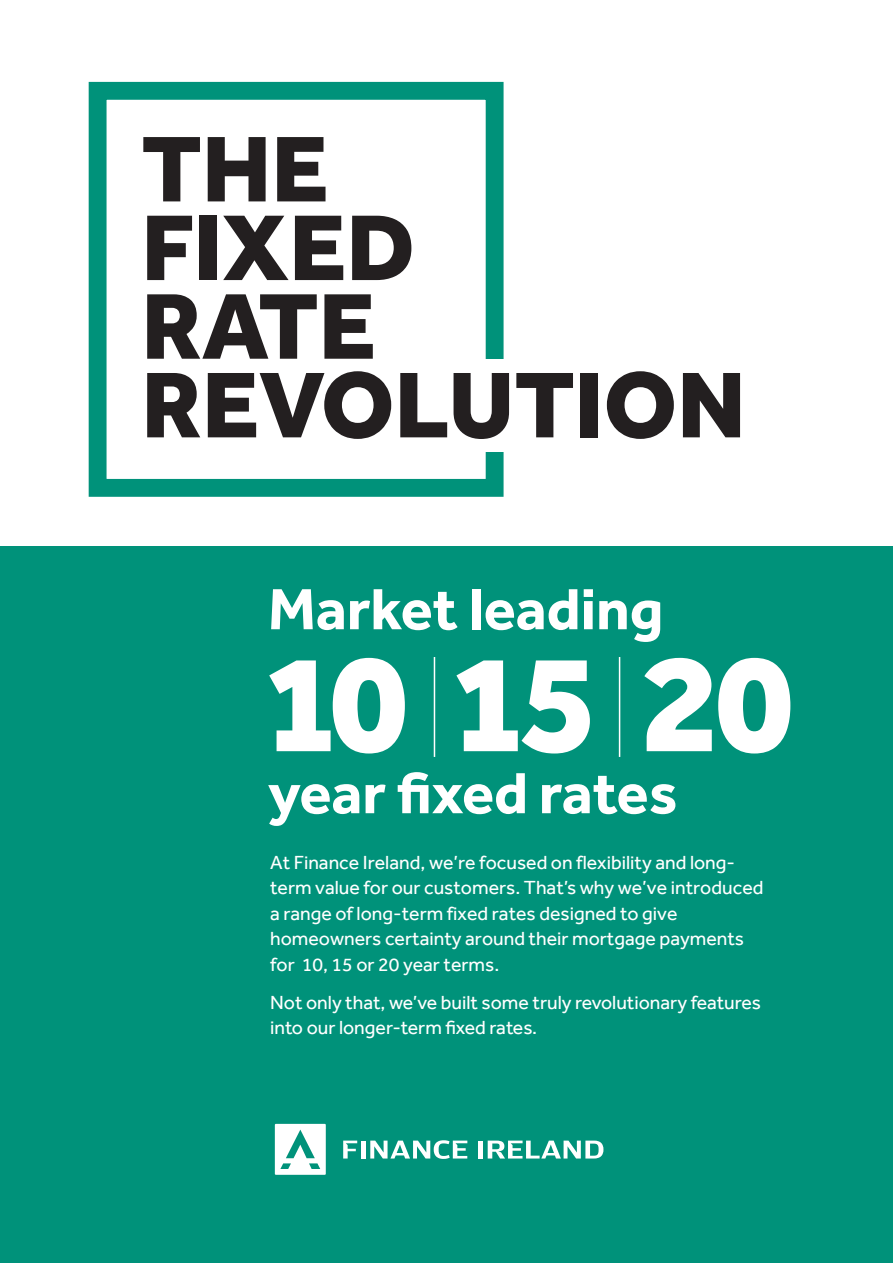
<style>
.page{position:relative;width:893px;height:1263px;background:#fff}
.page>*{position:absolute;margin:0;border:0;box-sizing:border-box;transform-origin:0 0}
.t1{font:800 144px "Effra";color:#fff}
.t2{font:800 96.45px/78.6px "Effra";color:#231f20}
.t3{font:700 60px "Effra";color:#fff}
.t4{font:19.5px/25.5px "Effra";color:#fff}
</style>
<div class="page">
<div style="left:89px;top:82px;width:415px;height:415px;border:18px solid #00927a"></div>
<div style="left:450px;top:359px;width:95px;height:93px;background:#fff"></div>
<div style="left:0;top:546px;width:893px;height:717px;background:#00927a"></div>
<svg style="left:275px;top:1124px;width:51px;height:51px;background:#d4ece8"></svg>
<hr style="left:361px;top:1140px;width:4px;height:18px;background:#fff">
<div style="left:478px;top:1140px;width:5px;height:18px;background:#fff"></div>
<svg style="left:343px;top:1140px;width:14px;height:18px"></svg>
<svg style="left:370px;top:1140px;width:97px;height:19px"></svg>
<svg style="left:488px;top:1140px;width:115px;height:18px"></svg>
<hr style="left:434px;top:657px;width:1px;height:100px;background:#fff">
<hr style="left:619px;top:657px;width:1px;height:100px;background:#fff">
<p class="t2" style="left:141px;top:129px;width:189px">THE</p>
<p class="t2" style="left:141px;top:207px;width:275px">FIXED</p>
<p class="t2" style="left:141px;top:286px;width:606px">RATE<br>REVOLUTION</p>
<p class="t3" style="left:268px;top:573px;width:397px">Market leading</p>
<p class="t1" style="left:262px;top:617px;width:534px">10 15 20</p>
<p class="t3" style="left:268px;top:757px;width:411px">year fixed rates</p>
<p class="t4" style="left:270px;top:849px;width:495px">At Finance Ireland, we’re focused on flexibility and long&shy;term value for our customers. That’s why we’ve introduced a range of long-term fixed rates designed to give homeowners certainty around their mortgage payments for 10, 15 or 20 year terms.</p>
<p class="t4" style="left:270px;top:989px;width:492px">Not only that, we’ve built some truly revolutionary features into our longer-term fixed rates.</p>
</div>
